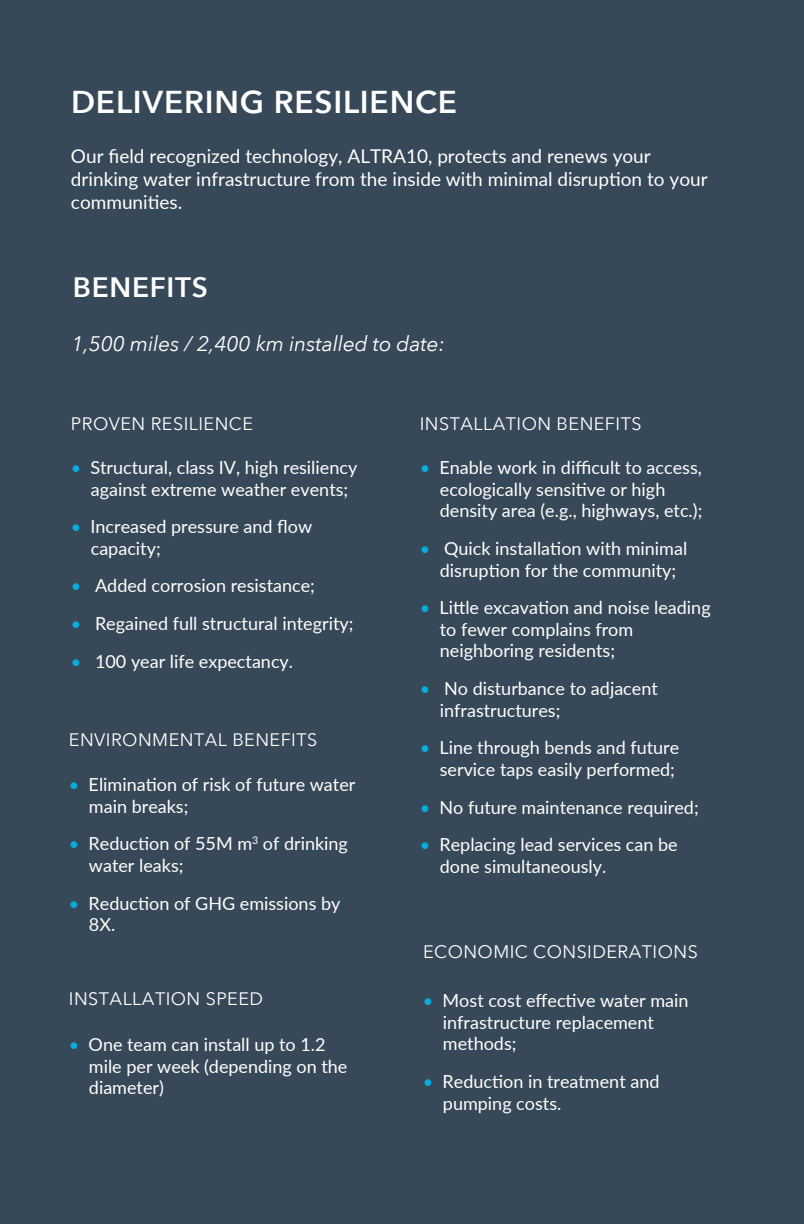
<style>
.page{position:relative;width:804px;height:1224px;background:#374858}
.page>*{position:absolute;margin:0;border:0;box-sizing:border-box;transform-origin:0 0}
.t1{font:600 31.6px "Avenir Next";letter-spacing:.025em;color:#fff}
.t2{font:600 28px "Avenir Next";letter-spacing:.025em;color:#fff}
.t3{font:italic 21px "Avenir Next";letter-spacing:-.005em;color:#fff}
.t4{font:19px/22.8px "Lato";color:#fff}
.t5{font:18px/21.6px "Lato";color:#fff}
.t6{font:18px "Avenir Next";letter-spacing:.025em;color:#fff}
.s1{color:#07addd}
</style>
<div class="page">
<h1 class="t1" style="left:71px;top:75px;width:387px">DELIVERING RESILIENCE</h1>
<p class="t4" style="left:71px;top:144px;width:638px">Our field recognized technology, ALTRA10, protects and renews your drinking water infrastructure from the inside with minimal disruption to your communities.</p>
<h2 class="t2" style="left:73px;top:264px;width:136px">BENEFITS</h2>
<p class="t3" style="left:71px;top:326px;width:375px">1,500 miles / 2,400 km installed to date:</p>
<p class="t6" style="left:71px;top:408px;width:183px">PROVEN RESILIENCE</p>
<p class="t5" style="left:91px;top:456px;width:268px;text-indent:-20px"><span class="s1">•</span> Structural, class IV, high resiliency against extreme weather events;</p>
<p class="t5" style="left:91px;top:515px;width:223px;text-indent:-20px"><span class="s1">•</span> Increased pressure and flow capacity;</p>
<p class="t5" style="left:71px;top:574px;width:246px"><span class="s1">•</span> Added corrosion resistance;</p>
<p class="t5" style="left:71px;top:612px;width:284px"><span class="s1">•</span> Regained full structural integrity;</p>
<p class="t5" style="left:71px;top:649px;width:224px"><span class="s1">•</span> 100 year life expectancy.</p>
<p class="t6" style="left:69px;top:724px;width:250px">ENVIRONMENTAL BENEFITS</p>
<p class="t5" style="left:89px;top:773px;width:268px;text-indent:-20px"><span class="s1">•</span> Elimination of risk of future water main breaks;</p>
<p class="t5" style="left:89px;top:832px;width:260px;text-indent:-20px"><span class="s1">•</span> Reduction of 55M m<sup>3</sup> of drinking water leaks;</p>
<p class="t5" style="left:89px;top:892px;width:253px;text-indent:-20px"><span class="s1">•</span> Reduction of GHG emissions by<br>8X.</p>
<p class="t6" style="left:69px;top:984px;width:196px">INSTALLATION SPEED</p>
<p class="t5" style="left:89px;top:1033px;width:260px;text-indent:-20px"><span class="s1">•</span> One team can install up to 1.2 mile per week (depending on the diameter)</p>
<p class="t6" style="left:420px;top:408px;width:223px">INSTALLATION BENEFITS</p>
<p class="t5" style="left:440px;top:456px;width:264px;text-indent:-20px"><span class="s1">•</span> Enable work in difficult to access, ecologically sensitive or high density area (e.g., highways, etc.);</p>
<p class="t5" style="left:420px;top:537px;width:269px;text-align:center"><span class="s1">•</span> Quick installation with minimal disruption for the community;</p>
<p class="t5" style="left:440px;top:596px;width:272px;text-indent:-20px"><span class="s1">•</span> Little excavation and noise leading to fewer complains from neighboring residents;</p>
<p class="t5" style="left:440px;top:677px;width:219px;text-indent:-20px"><span class="s1">•</span> No disturbance to adjacent infrastructures;</p>
<p class="t5" style="left:420px;top:736px;width:261px;text-align:right"><span class="s1">•</span> Line through bends and future service taps easily performed;</p>
<p class="t5" style="left:420px;top:795px;width:280px"><span class="s1">•</span> No future maintenance required;</p>
<p class="t5" style="left:440px;top:833px;width:239px;text-indent:-20px"><span class="s1">•</span> Replacing lead services can be done simultaneously.</p>
<p class="t6" style="left:423px;top:936px;width:276px">ECONOMIC CONSIDERATIONS</p>
<p class="t5" style="left:443px;top:989px;width:247px;text-indent:-20px"><span class="s1">•</span> Most cost effective water main infrastructure replacement methods;</p>
<p class="t5" style="left:443px;top:1070px;width:218px;text-indent:-20px"><span class="s1">•</span> Reduction in treatment and pumping costs.</p>
</div>
